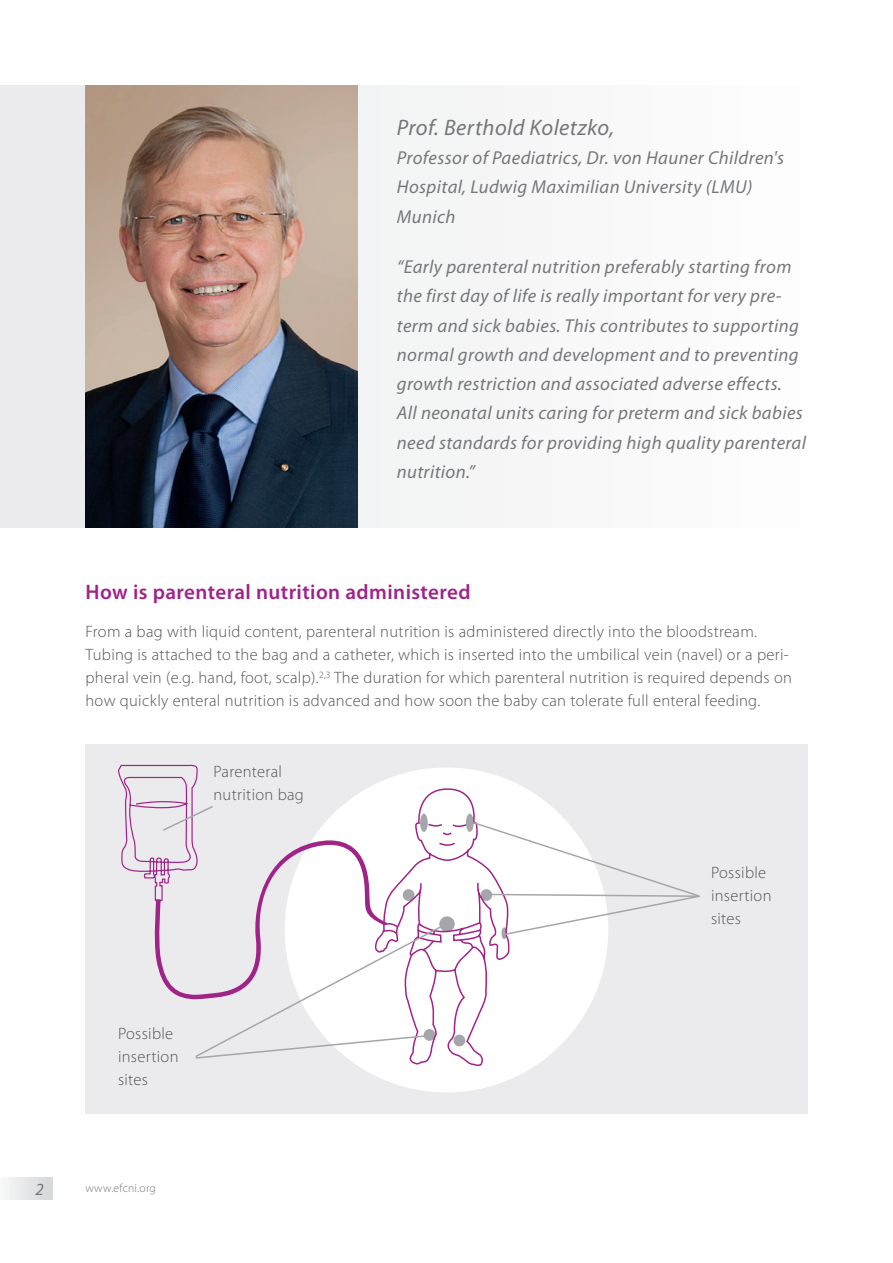
<style>
.page{position:relative;width:893px;height:1263px;background:#fff}
.page>*{position:absolute;margin:0;border:0;box-sizing:border-box;transform-origin:0 0}
.t1{font:italic 22.5px "Myriad Pro";letter-spacing:.02em;color:#75777a}
.t2{font:600 21px "Myriad Pro";letter-spacing:.02em;color:#a02388}
.t3{font:italic 18.75px/29.2px "Myriad Pro";letter-spacing:.02em;color:#75777a}
.t4{font:italic 17.1px "Myriad Pro";color:#75777a}
.t5{font:300 16.5px/23.2px "Myriad Pro";letter-spacing:.02em;color:#535355}
.t6{font:300 11.7px "Myriad Pro";letter-spacing:.02em;color:#75777a}
</style>
<div class="page">
<div style="left:85px;top:744px;width:722px;height:370px;background:#ebebed"></div>
<div style="left:285px;top:767px;width:323px;height:325px;background:#fff;border-radius:50%"></div>
<div style="left:0;top:1177px;width:53px;height:22px;background:linear-gradient(to right,#f8f8f8,#d5d6d9)"></div>
<div style="left:0;top:85px;width:893px;height:442px;background:linear-gradient(to bottom,#f7f7f8,#f7f7f8)"></div>
<img style="left:85px;top:85px;width:272px;height:442px">
<svg style="left:118px;top:764px;width:582px;height:302px"></svg>
<p class="t1" style="left:397px;top:113px;width:219px">Prof. Berthold Koletzko,</p>
<p class="t3" style="left:397px;top:143px;width:389px">Professor of Paediatrics, Dr. von Hauner Children's<br>Hospital, Ludwig Maximilian University (LMU)<br>Munich</p>
<p class="t3" style="left:397px;top:252px;width:411px">“Early parenteral nutrition preferably starting from the first day of life is really important for very pre&shy;term and sick babies. This contributes to supporting normal growth and development and to preventing growth restriction and associated adverse effects.<br>All neonatal units caring for preterm and sick babies need standards for providing high quality parenteral nutrition.”</p>
<p class="t2" style="left:85px;top:578px;width:387px">How is parenteral nutrition administered</p>
<p class="t5" style="left:85px;top:619px;width:708px">From a bag with liquid content, parenteral nutrition is administered directly into the bloodstream.<br>Tubing is attached to the bag and a catheter, which is inserted into the umbilical vein (navel) or a peri&shy;pheral vein (e.g. hand, foot, scalp).<sup>2,3</sup> The duration for which parenteral nutrition is required depends on how quickly enteral nutrition is advanced and how soon the baby can tolerate full enteral feeding.</p>
<p class="t5" style="left:213px;top:759px;width:92px">Parenteral nutrition bag</p>
<p class="t5" style="left:118px;top:1021px;width:62px">Possible insertion sites</p>
<p class="t4" style="left:35px;top:1178px;width:10px">2</p>
<p class="t6" style="left:85px;top:1181px;width:72px">www.efcni.org</p>
<p class="t5" style="left:711px;top:860px;width:62px">Possible insertion sites</p>
</div>
